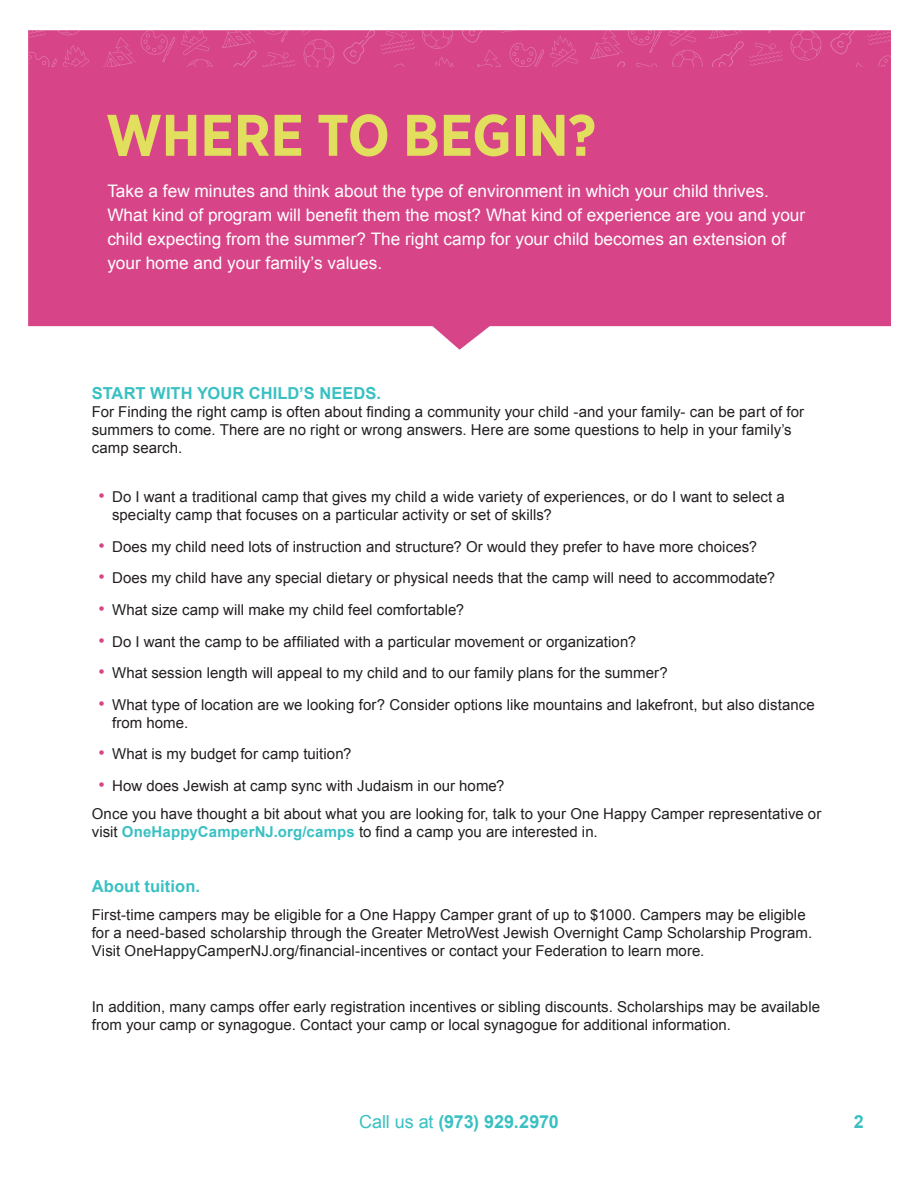
<style>
.page{position:relative;width:918px;height:1188px;background:#fff}
.page>*{position:absolute;margin:0;border:0;box-sizing:border-box;transform-origin:0 0}
.t1{font:700 58.5px "Gotham Narrow";color:#e3df5e}
.t2{font:700 18px "Arial";letter-spacing:-.015em;color:#39c0c3}
.t3{font:17.25px/24px "Arial";color:#fff}
.t4{font:700 16.5px "Arial";letter-spacing:.005em;color:#39c0c3}
.t5{font:15px/18px "Arial";color:#231f20}
.s1{font-size:18px;color:#d74588}
.s2{font-weight:700;color:#39c0c3}
.s3{font-weight:400}
</style>
<div class="page">
<svg style="left:28px;top:30px;width:863px;height:320px;fill:#d74588"></svg>
<svg style="left:30px;top:31px;width:61px;height:35px"></svg>
<svg style="left:103px;top:31px;width:72px;height:35px"></svg>
<svg style="left:181px;top:31px;width:155px;height:35px"></svg>
<svg style="left:550px;top:36px;width:28px;height:30px"></svg>
<svg style="left:343px;top:31px;width:201px;height:35px"></svg>
<svg style="left:590px;top:31px;width:72px;height:35px"></svg>
<svg style="left:668px;top:31px;width:156px;height:35px"></svg>
<svg style="left:830px;top:31px;width:61px;height:35px"></svg>
<p class="t1" style="left:106px;top:98px;width:492px">WHERE TO BEGIN?</p>
<p class="t3" style="left:107px;top:179px;width:699px">Take a few minutes and think about the type of environment in which your child thrives.<br>What kind of program will benefit them the most? What kind of experience are you and your child expecting from the summer? The right camp for your child becomes an extension of your home and your family’s values.</p>
<p class="t4" style="left:92px;top:382px;width:291px">START WITH YOUR CHILD’S NEEDS.</p>
<p class="t5" style="left:92px;top:403px;width:714px">For Finding the right camp is often about finding a community your child -and your family- can be part of for summers to come. There are no right or wrong answers. Here are some questions to help in your family’s camp search.</p>
<p class="t5" style="left:112px;top:488px;width:674px;text-indent:-14px"><span class="s1">•</span> Do I want a traditional camp that gives my child a wide variety of experiences, or do I want to select a specialty camp that focuses on a particular activity or set of skills?</p>
<p class="t5" style="left:99px;top:538px;width:660px"><span class="s1">•</span> Does my child need lots of instruction and structure? Or would they prefer to have more choices?</p>
<p class="t5" style="left:99px;top:569px;width:678px"><span class="s1">•</span> Does my child have any special dietary or physical needs that the camp will need to accommodate?</p>
<p class="t5" style="left:99px;top:601px;width:367px"><span class="s1">•</span> What size camp will make my child feel comfortable?</p>
<p class="t5" style="left:99px;top:632px;width:539px"><span class="s1">•</span> Do I want the camp to be affiliated with a particular movement or organization?</p>
<p class="t5" style="left:99px;top:664px;width:571px"><span class="s1">•</span> What session length will appeal to my child and to our family plans for the summer?</p>
<p class="t5" style="left:112px;top:696px;width:704px;text-indent:-14px"><span class="s1">•</span> What type of location are we looking for? Consider options like mountains and lakefront, but also distance from home.</p>
<p class="t5" style="left:99px;top:745px;width:254px"><span class="s1">•</span> What is my budget for camp tuition?</p>
<p class="t5" style="left:99px;top:777px;width:408px"><span class="s1">•</span> How does Jewish at camp sync with Judaism in our home?</p>
<p class="t5" style="left:92px;top:805px;width:731px">Once you have thought a bit about what you are looking for, talk to your One Happy Camper representative or visit <span class="s2">OneHappyCamperNJ.org/camps</span> to find a camp you are interested in.</p>
<p class="t4" style="left:92px;top:875px;width:110px">About tuition.</p>
<p class="t5" style="left:92px;top:906px;width:722px">First-time campers may be eligible for a One Happy Camper grant of up to $1000. Campers may be eligible for a need-based scholarship through the Greater MetroWest Jewish Overnight Camp Scholarship Program.<br>Visit OneHappyCamperNJ.org/financial-incentives or contact your Federation to learn more.</p>
<p class="t5" style="left:92px;top:998px;width:730px">In addition, many camps offer early registration incentives or sibling discounts. Scholarships may be available from your camp or synagogue. Contact your camp or local synagogue for additional information.</p>
<p class="t2" style="left:359px;top:1110px;width:201px"><span class="s3">Call us at</span> (973) 929.2970</p>
<p class="t2" style="left:854px;top:1110px;width:12px">2</p>
</div>
